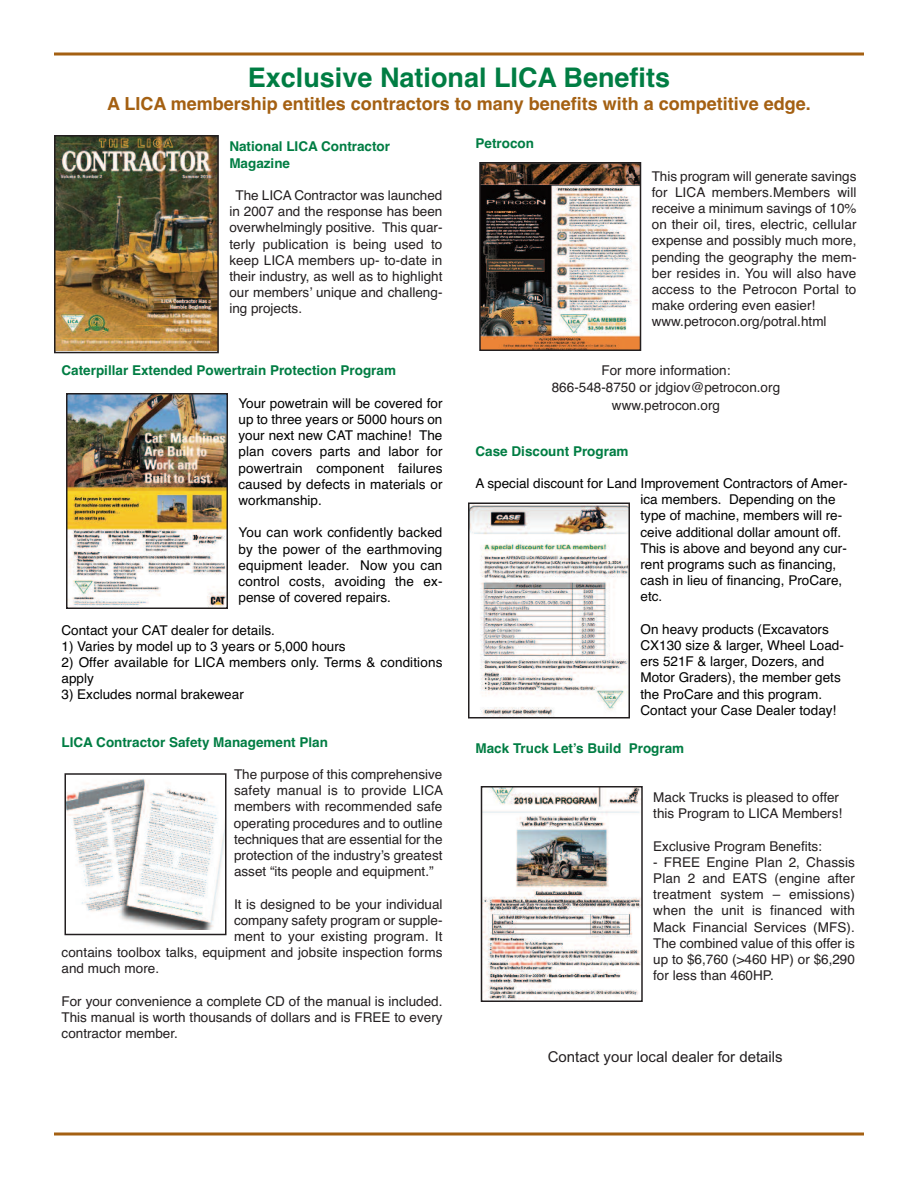
<style>
.page{position:relative;width:918px;height:1188px;background:#fff}
.page>*{position:absolute;margin:0;border:0;box-sizing:border-box;transform-origin:0 0}
.t1{font:700 27px "Helvetica";color:#007d43}
.t2{font:700 18px "Helvetica";color:#a46012}
.t3{font:15px "Arial";color:#231f20}
.t4{font:13.5px/16.2px "Helvetica";color:#231f20;text-align:justify}
.t5{font:13.5px/16.2px "Helvetica";color:#000}
.t6{font:700 13.5px/16.2px "Helvetica";color:#007d43}
</style>
<div class="page">
<svg style="left:54px;top:52px;width:810px;height:4px;background:#ba874d"></svg>
<svg style="left:54px;top:1132px;width:810px;height:4px;background:#ba874d"></svg>
<img style="left:57px;top:138px;width:159px;height:212px">
<div style="left:54px;top:135px;width:165px;height:218px;border:2px solid #231f20"></div>
<img style="left:482px;top:165px;width:156px;height:183px">
<div style="left:479px;top:162px;width:162px;height:189px;border:2px solid #231f20"></div>
<img style="left:67px;top:778px;width:156px;height:152px">
<div style="left:64px;top:773px;width:162px;height:162px;border:2px solid #231f20"></div>
<img style="left:69px;top:396px;width:156px;height:210px">
<div style="left:66px;top:393px;width:162px;height:216px;border:2px solid #231f20"></div>
<img style="left:471px;top:505px;width:156px;height:210px">
<div style="left:468px;top:502px;width:162px;height:216px;border:2px solid #231f20"></div>
<img style="left:484px;top:789px;width:156px;height:210px">
<div style="left:481px;top:786px;width:162px;height:216px;border:2px solid #231f20"></div>
<h1 class="t1" style="left:248px;top:62px;width:424px">Exclusive National LICA Benefits</h1>
<h2 class="t2" style="left:107px;top:94px;width:705px">A LICA membership entitles contractors to many benefits with a competitive edge.</h2>
<p class="t6" style="left:229px;top:139px;width:162px">National LICA Contractor<br>Magazine</p>
<p class="t4" style="left:229px;top:187px;width:215px;text-indent:6px">The LICA Contractor was launched in 2007 and the response has been overwhelmingly positive. This quar&shy;terly publication is being used to keep LICA members up- to-date in their industry, as well as to highlight our members’ unique and challeng&shy;ing projects.</p>
<p class="t6" style="left:476px;top:135px;width:60px">Petrocon</p>
<p class="t4" style="left:652px;top:168px;width:206px;text-align:left">This program will generate savings for LICA members.Members will receive a minimum savings of 10% on their oil, tires, electric, cellular expense and possibly much more, pending the geography the mem&shy;ber resides in. You will also have access to the Petrocon Portal to make ordering even easier! www.petrocon.org/potral.html</p>
<p class="t4" style="left:552px;top:361px;width:230px;line-height:17.5px;text-align:center">For more information:<br>866-548-8750 or jdgiov@petrocon.org www.petrocon.org</p>
<p class="t6" style="left:62px;top:363px;width:336px">Caterpillar Extended Powertrain Protection Program</p>
<p class="t5" style="left:238px;top:395px;width:206px;text-align:justify">Your powetrain will be covered for up to three years or 5000 hours on your next new CAT machine! The plan covers parts and labor for powertrain component failures caused by defects in materials or workmanship.</p>
<p class="t5" style="left:239px;top:525px;width:206px;text-align:justify">You can work confidently backed by the power of the earthmoving equipment leader. Now you can control costs, avoiding the ex&shy;pense of covered repairs.</p>
<p class="t5" style="left:62px;top:622px;width:215px">Contact your CAT dealer for details.</p>
<p class="t5" style="left:62px;top:638px;width:286px">1) Varies by model up to 3 years or 5,000 hours</p>
<p class="t5" style="left:62px;top:654px;width:382px">2) Offer available for LICA members only. Terms &amp; conditions apply</p>
<p class="t5" style="left:62px;top:687px;width:184px">3) Excludes normal brakewear</p>
<p class="t6" style="left:476px;top:443px;width:155px">Case Discount Program</p>
<p class="t5" style="left:641px;top:475px;width:209px;text-indent:-165px">A special discount for Land Improvement Contractors of Amer&shy;ica members. Depending on the type of machine, members will re&shy;ceive additional dollar amount off.<br>This is above and beyond any cur&shy;rent programs such as financing, cash in lieu of financing, ProCare, etc.</p>
<p class="t5" style="left:641px;top:621px;width:205px">On heavy products (Excavators<br>CX130 size &amp; larger, Wheel Load&shy;ers 521F &amp; larger, Dozers, and<br>Motor Graders), the member gets the ProCare and this program.<br>Contact your Case Dealer today!</p>
<p class="t6" style="left:476px;top:741px;width:210px">Mack Truck Let’s Build Program</p>
<p class="t4" style="left:653px;top:789px;width:191px">Mack Trucks is pleased to offer this Program to LICA Members!</p>
<p class="t4" style="left:653px;top:838px;width:170px">Exclusive Program Benefits:</p>
<p class="t4" style="left:653px;top:854px;width:203px">- FREE Engine Plan 2, Chassis Plan 2 and EATS (engine after treatment system – emissions) when the unit is financed with Mack Financial Services (MFS).<br>The combined value of this offer is up to $6,760 (&gt;460 HP) or $6,290 for less than 460HP.</p>
<p class="t6" style="left:62px;top:734px;width:268px">LICA Contractor Safety Management Plan</p>
<p class="t4" style="left:234px;top:766px;width:211px">The purpose of this comprehensive safety manual is to provide LICA members with recommended safe operating procedures and to outline techniques that are essential for the protection of the industry’s greatest asset “its people and equipment.”</p>
<p class="t4" style="left:234px;top:896px;width:210px">It is designed to be your individual</p>
<p class="t4" style="left:234px;top:912px;width:210px">company safety program or supple-</p>
<p class="t4" style="left:234px;top:928px;width:210px">ment to your existing program. It</p>
<p class="t4" style="left:62px;top:944px;width:383px">contains toolbox talks, equipment and jobsite inspection forms</p>
<p class="t4" style="left:62px;top:961px;width:99px">and much more.</p>
<p class="t4" style="left:62px;top:993px;width:383px">For your convenience a complete CD of the manual is included.<br>This manual is worth thousands of dollars and is FREE to every contractor member.</p>
<p class="t3" style="left:548px;top:1048px;width:237px">Contact your local dealer for details</p>
</div>
